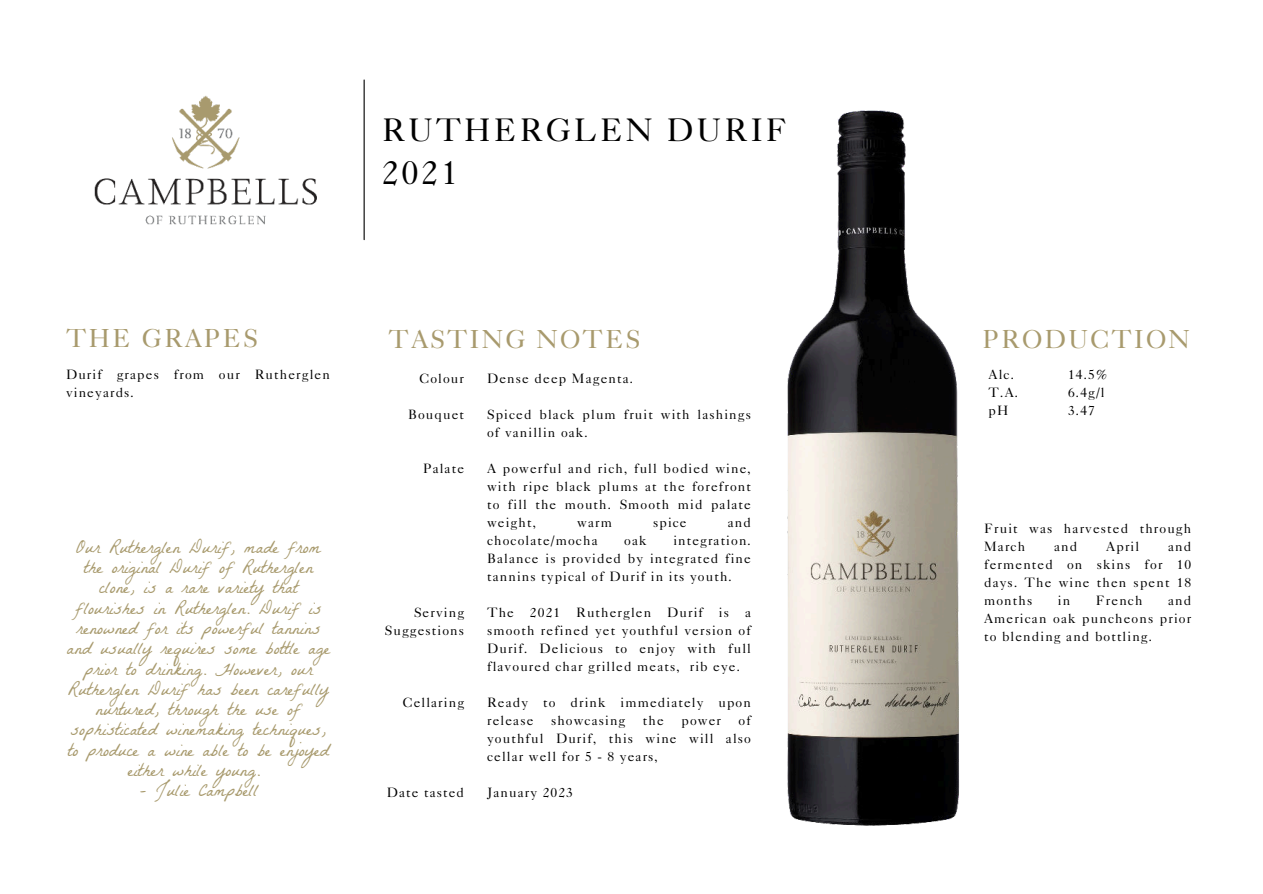
<style>
.page{position:relative;width:1263px;height:894px;background:#fff}
.page>*{position:absolute;margin:0;border:0;box-sizing:border-box;transform-origin:0 0}
.t1{font:34.05px "Caslon Five Forty";color:#000}
.t2{font:32.55px "Caslon Five Forty";letter-spacing:.08em;color:#000}
.t3{font:26.1px "Caslon Five Forty";letter-spacing:.08em;color:#a89a6d}
.t4{font:18px/20.2px "La Belle Aurore";color:#a89a6d;text-align:center}
.t5{font:13.5px/18px "Caslon Five Forty";letter-spacing:.08em;color:#000}
</style>
<div class="page">
<img style="left:94px;top:95px;width:223px;height:130px">
<hr style="left:364px;top:80px;width:1px;height:159px;background:#000">
<img style="left:787px;top:110px;width:172px;height:716px">
<h2 class="t2" style="left:382px;top:109px;width:407px">RUTHERGLEN DURIF</h2>
<h1 class="t1" style="left:382px;top:151px;width:78px">2021</h1>
<h3 class="t3" style="left:66px;top:322px;width:193px">THE GRAPES</h3>
<p class="t5" style="left:66px;top:365px;width:265px">Durif grapes from our Rutherglen vineyards.</p>
<p class="t4" style="left:67px;top:536px;width:265px">Our Rutherglen Durif, made from the original Durif of Rutherglen clone, is a rare variety that flourishes in Rutherglen. Durif is renowned for its powerful tannins and usually requires some bottle age prior to drinking. However, our<br>Rutherglen Durif has been carefully nurtured, through the use of sophisticated winemaking techniques, to produce a wine able to be enjoyed either while young.</p>
<h3 class="t4" style="left:139px;top:779px;width:120px">- Julie Campbell</h3>
<h3 class="t3" style="left:389px;top:323px;width:253px">TASTING NOTES</h3>
<p class="t5" style="left:487px;top:369px;width:148px">Dense deep Magenta.</p>
<p class="t5" style="left:487px;top:405px;width:265px">Spiced black plum fruit with lashings of vanillin oak.</p>
<p class="t5" style="left:487px;top:459px;width:265px;text-align:justify">A powerful and rich, full bodied wine, with ripe black plums at the forefront to fill the mouth. Smooth mid palate weight,</p>
<p class="t5" style="left:420px;top:369px;width:46px">Colour</p>
<p class="t5" style="left:408px;top:405px;width:58px">Bouquet</p>
<p class="t5" style="left:423px;top:459px;width:42px">Palate</p>
<p class="t5" style="left:577px;top:513px;width:36px">warm</p>
<p class="t5" style="left:653px;top:513px;width:35px">spice</p>
<p class="t5" style="left:728px;top:513px;width:25px">and</p>
<p class="t5" style="left:487px;top:531px;width:112px">chocolate/mocha</p>
<p class="t5" style="left:624px;top:531px;width:24px">oak</p>
<p class="t5" style="left:487px;top:531px;width:265px;text-align:justify;text-indent:186px">integration.<br>Balance is provided by integrated fine tannins typical of Durif in its youth.</p>
<p class="t5" style="left:487px;top:603px;width:265px;text-align:justify">The 2021 Rutherglen Durif is a smooth refined yet youthful version of Durif. Delicious to enjoy with full flavoured char grilled meats, rib eye.</p>
<p class="t5" style="left:487px;top:693px;width:265px">Ready to drink immediately upon release</p>
<p class="t5" style="left:385px;top:603px;width:81px;text-align:right">Serving<br>Suggestions</p>
<p class="t5" style="left:403px;top:693px;width:63px">Cellaring</p>
<p class="t5" style="left:487px;top:711px;width:265px;text-align:justify;text-indent:252px">of youthful Durif, this wine will also cellar well for 5 - 8 years,</p>
<p class="t5" style="left:487px;top:783px;width:87px">January 2023</p>
<p class="t5" style="left:551px;top:711px;width:76px">showcasing</p>
<p class="t5" style="left:643px;top:711px;width:22px">the</p>
<p class="t5" style="left:681px;top:711px;width:41px">power</p>
<p class="t5" style="left:387px;top:783px;width:79px">Date tasted</p>
<h3 class="t3" style="left:983px;top:323px;width:209px">PRODUCTION</h3>
<p class="t5" style="left:989px;top:365px;width:31px">Alc.<br>T.A. pH</p>
<p class="t5" style="left:1068px;top:365px;width:41px">14.5%<br>6.4g/l<br>3.47</p>
<p class="t5" style="left:984px;top:519px;width:209px">Fruit was harvested through<br>March</p>
<p class="t5" style="left:1054px;top:537px;width:25px">and</p>
<p class="t5" style="left:1106px;top:537px;width:34px">April</p>
<p class="t5" style="left:984px;top:537px;width:209px;text-align:justify;text-indent:184px">and fermented on skins for 10 days. The wine then spent 18 months</p>
<p class="t5" style="left:984px;top:591px;width:209px;text-align:justify;text-indent:184px">and American oak puncheons prior to blending and bottling.</p>
<p class="t5" style="left:1058px;top:591px;width:14px">in</p>
<p class="t5" style="left:1096px;top:591px;width:48px">French</p>
</div>
